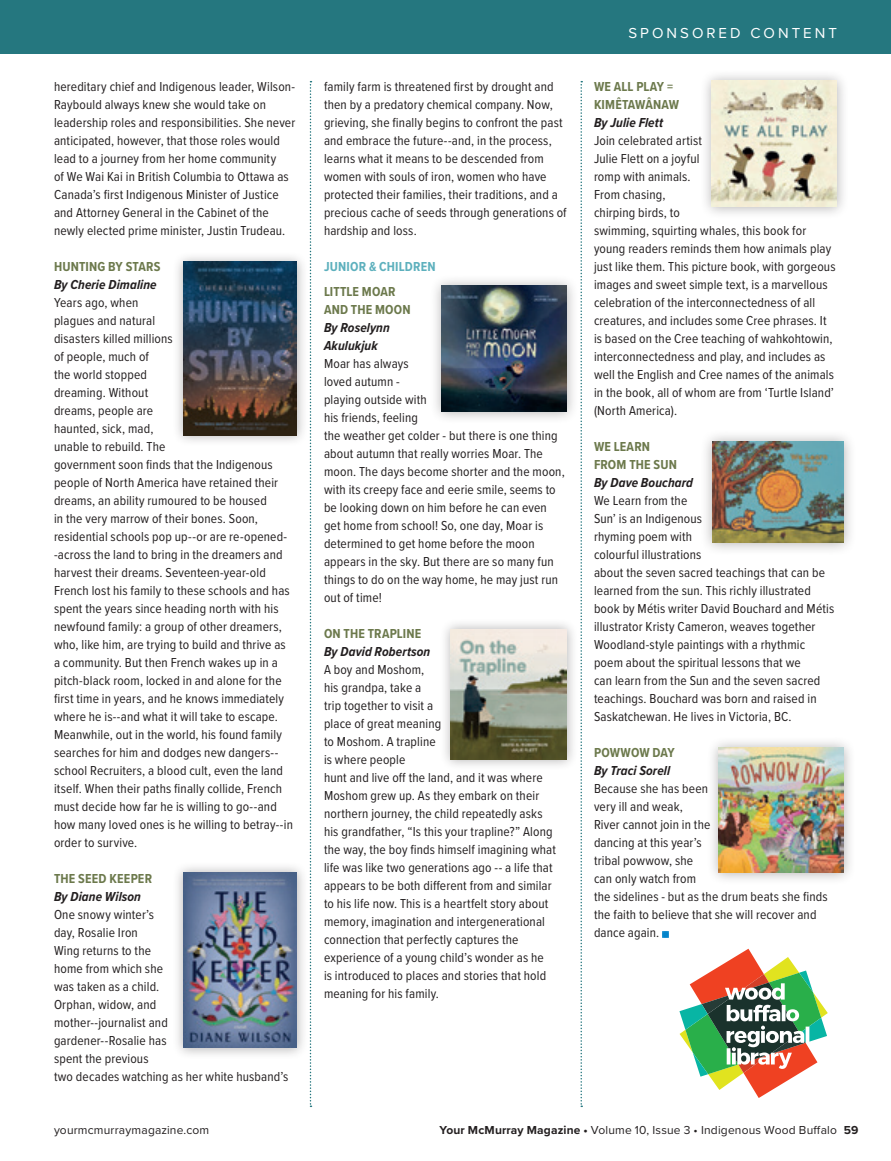
<style>
.page{position:relative;width:891px;height:1161px;background:#fff}
.page>*{position:absolute;margin:0;border:0;box-sizing:border-box;transform-origin:0 0}
.t1{font:15px "Proxima Nova";letter-spacing:.2em;color:#fff}
.Text_No_Inset{font:13.5px/18px "Proxima Nova Cond";letter-spacing:.01em;color:#231f20}
.Text_No_Inset-2{font:700 13.5px/18px "Proxima Nova Cond";letter-spacing:.015em;color:#6c794c}
.Text_No_Inset-3{font:italic 700 13.5px/18px "Proxima Nova Cond";letter-spacing:.01em;color:#231f20}
.Text_No_Inset-4{font:700 13.5px "Proxima Nova Cond";letter-spacing:.015em;color:#5db0bd}
.t2{font:12px "Proxima Nova";letter-spacing:.015em;color:#231f20}
.s1{font-weight:700}
</style>
<div class="page">
<div style="left:0;top:0;width:891px;height:54px;background:#25777f"></div>
<div style="left:662px;top:931px;width:7px;height:6px;background:#0083ca"></div>
<div style="left:172px;top:251px;width:136px;height:195px;background:#231f20;opacity:.35"></div>
<img style="left:183px;top:262px;width:114px;height:173px">
<div style="left:430px;top:274px;width:149px;height:149px;background:#231f20;opacity:.35"></div>
<img style="left:442px;top:286px;width:125px;height:125px">
<div style="left:440px;top:618px;width:138px;height:152px;background:#231f20;opacity:.35"></div>
<img style="left:451px;top:629px;width:116px;height:130px">
<div style="left:699px;top:69px;width:150px;height:149px;background:#231f20;opacity:.35"></div>
<img style="left:711px;top:81px;width:126px;height:125px">
<div style="left:700px;top:429px;width:156px;height:126px;background:#231f20;opacity:.35"></div>
<img style="left:712px;top:442px;width:132px;height:101px">
<div style="left:707px;top:735px;width:149px;height:149px;background:#231f20;opacity:.35"></div>
<img style="left:719px;top:747px;width:125px;height:125px">
<div style="left:172px;top:861px;width:136px;height:198px;background:#231f20;opacity:.35"></div>
<img style="left:183px;top:872px;width:114px;height:176px">
<svg style="left:310px;top:81px;width:1px;height:1026px"></svg>
<svg style="left:580px;top:81px;width:2px;height:1026px"></svg>
<svg style="left:679px;top:949px;width:149px;height:149px"></svg>
<p class="Text_No_Inset" style="left:54px;top:77px;width:243px">hereditary chief and Indigenous leader, Wilson-Raybould always knew she would take on leadership roles and responsibilities. She never anticipated, however, that those roles would lead to a journey from her home community<br>of We Wai Kai in British Columbia to Ottawa as Canada’s first Indigenous Minister of Justice and Attorney General in the Cabinet of the newly elected prime minister, Justin Trudeau.</p>
<p class="Text_No_Inset-2" style="left:54px;top:258px;width:108px">HUNTING BY STARS</p>
<p class="Text_No_Inset-3" style="left:54px;top:276px;width:104px">By Cherie Dimaline</p>
<p class="Text_No_Inset" style="left:54px;top:293px;width:241px">Years ago, when<br>plagues and natural<br>disasters killed millions<br>of people, much of<br>the world stopped<br>dreaming. Without<br>dreams, people are<br>haunted, sick, mad,<br>unable to rebuild. The<br>government soon finds that the Indigenous people of North America have retained their dreams, an ability rumoured to be housed<br>in the very marrow of their bones. Soon, residential schools pop up--or are re-opened--across the land to bring in the dreamers and harvest their dreams. Seventeen-year-old French lost his family to these schools and has spent the years since heading north with his newfound family: a group of other dreamers, who, like him, are trying to build and thrive as a community. But then French wakes up in a pitch-black room, locked in and alone for the first time in years, and he knows immediately where he is--and what it will take to escape.<br>Meanwhile, out in the world, his found family searches for him and dodges new dangers-- school Recruiters, a blood cult, even the land itself. When their paths finally collide, French must decide how far he is willing to go--and how many loved ones is he willing to betray--in order to survive.</p>
<p class="Text_No_Inset-2" style="left:54px;top:870px;width:100px">THE SEED KEEPER</p>
<p class="Text_No_Inset-3" style="left:54px;top:888px;width:89px">By Diane Wilson</p>
<p class="Text_No_Inset" style="left:54px;top:905px;width:236px">One snowy winter’s<br>day, Rosalie Iron<br>Wing returns to the<br>home from which she<br>was taken as a child.<br>Orphan, widow, and<br>mother--journalist and<br>gardener--Rosalie has<br>spent the previous<br>two decades watching as her white husband’s</p>
<p class="Text_No_Inset" style="left:324px;top:77px;width:244px">family farm is threatened first by drought and then by a predatory chemical company. Now, grieving, she finally begins to confront the past and embrace the future--and, in the process, learns what it means to be descended from women with souls of iron, women who have protected their families, their traditions, and a precious cache of seeds through generations of hardship and loss.</p>
<p class="Text_No_Inset-4" style="left:324px;top:257px;width:113px">JUNIOR &amp; CHILDREN</p>
<p class="Text_No_Inset-2" style="left:324px;top:282px;width:88px">LITTLE MOAR<br>AND THE MOON</p>
<p class="Text_No_Inset-3" style="left:324px;top:318px;width:67px">By Roselynn<br>Akulukjuk</p>
<p class="Text_No_Inset" style="left:324px;top:354px;width:242px">Moar has always<br>loved autumn -<br>playing outside with<br>his friends, feeling<br>the weather get colder - but there is one thing about autumn that really worries Moar. The moon. The days become shorter and the moon, with its creepy face and eerie smile, seems to be looking down on him before he can even get home from school! So, one day, Moar is determined to get home before the moon appears in the sky. But there are so many fun things to do on the way home, he may just run out of time!</p>
<p class="Text_No_Inset-2" style="left:324px;top:624px;width:99px">ON THE TRAPLINE</p>
<p class="Text_No_Inset-3" style="left:324px;top:642px;width:108px">By David Robertson</p>
<p class="Text_No_Inset" style="left:324px;top:660px;width:234px">A boy and Moshom,<br>his grandpa, take a<br>trip together to visit a<br>place of great meaning<br>to Moshom. A trapline<br>is where people<br>hunt and live off the land, and it was where Moshom grew up. As they embark on their northern journey, the child repeatedly asks his grandfather, “Is this your trapline?” Along the way, the boy finds himself imagining what life was like two generations ago -- a life that appears to be both different from and similar to his life now. This is a heartfelt story about memory, imagination and intergenerational connection that perfectly captures the experience of a young child’s wonder as he<br>is introduced to places and stories that hold meaning for his family.</p>
<p class="t1" style="left:629px;top:22px;width:210px">SPONSORED CONTENT</p>
<p class="Text_No_Inset-2" style="left:594px;top:78px;width:87px">WE ALL PLAY =<br>KIMÊTAWÂNAW</p>
<p class="Text_No_Inset-3" style="left:594px;top:114px;width:71px">By Julie Flett</p>
<p class="Text_No_Inset" style="left:594px;top:131px;width:243px">Join celebrated artist<br>Julie Flett on a joyful<br>romp with animals.<br>From chasing,<br>chirping birds, to<br>swimming, squirting whales, this book for young readers reminds them how animals play just like them. This picture book, with gorgeous images and sweet simple text, is a marvellous celebration of the interconnectedness of all creatures, and includes some Cree phrases. It is based on the Cree teaching of wahkohtowin, interconnectedness and play, and includes as well the English and Cree names of the animals in the book, all of whom are from ‘Turtle Island’ (North America).</p>
<p class="Text_No_Inset-2" style="left:594px;top:438px;width:84px">WE LEARN<br>FROM THE SUN</p>
<p class="Text_No_Inset-3" style="left:594px;top:474px;width:101px">By Dave Bouchard</p>
<p class="Text_No_Inset" style="left:594px;top:491px;width:242px">We Learn from the<br>Sun’ is an Indigenous<br>rhyming poem with<br>colourful illustrations<br>about the seven sacred teachings that can be learned from the sun. This richly illustrated book by Métis writer David Bouchard and Métis illustrator Kristy Cameron, weaves together Woodland-style paintings with a rhythmic poem about the spiritual lessons that we<br>can learn from the Sun and the seven sacred teachings. Bouchard was born and raised in Saskatchewan. He lives in Victoria, BC.</p>
<p class="Text_No_Inset-2" style="left:594px;top:744px;width:82px">POWWOW DAY</p>
<p class="Text_No_Inset-3" style="left:594px;top:762px;width:78px">By Traci Sorell</p>
<p class="Text_No_Inset" style="left:594px;top:779px;width:235px">Because she has been<br>very ill and weak,<br>River cannot join in the<br>dancing at this year’s<br>tribal powwow, she<br>can only watch from<br>the sidelines - but as the drum beats she finds the faith to believe that she will recover and dance again.</p>
<p class="t2" style="left:54px;top:1121px;width:157px">yourmcmurraymagazine.com</p>
<p class="t2" style="left:439px;top:1121px;width:420px"><span class="s1">Your McMurray Magazine •</span> Volume 10, Issue 3 • Indigenous Wood Buffalo <span class="s1">59</span></p>
</div>
